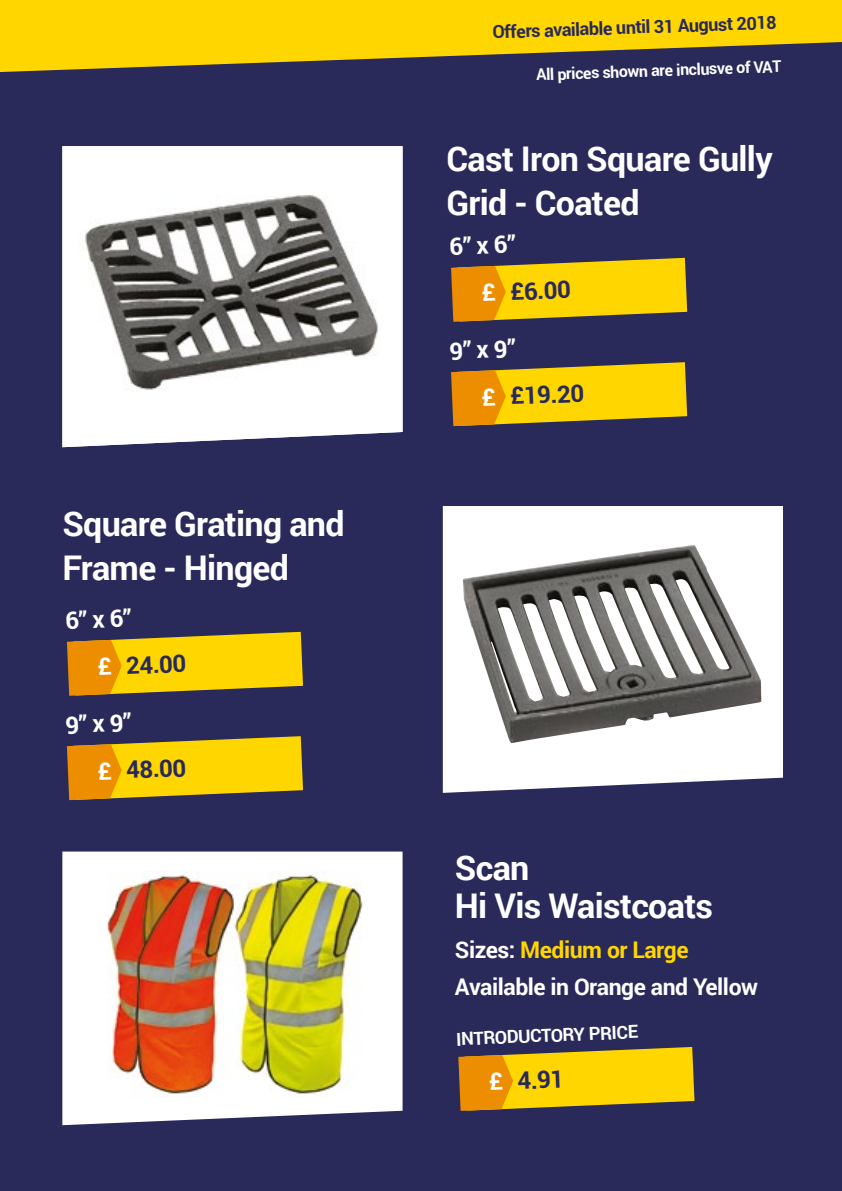
<style>
.page{position:relative;width:842px;height:1191px;background:#29295a}
.page>*{position:absolute;margin:0;border:0;box-sizing:border-box;transform-origin:0 0}
.t1{font:700 34px/44px "Roboto";letter-spacing:-.02em;color:#fff}
.t2{font:700 24px "Roboto";color:#29295a}
.t3{font:700 24px "Roboto";color:#fff}
.t4{font:700 23px "Roboto";letter-spacing:-.02em;color:#fff}
.t5{font:700 23px "Roboto";letter-spacing:-.02em;color:#ffd600}
.t6{font:700 18px "Roboto";color:#29295a}
.t7{font:700 18px "Roboto";color:#fff}
.t8{font:700 16px "Roboto";color:#fff}
.s1{color:#fff}
</style>
<div class="page">
<svg style="left:0;top:0;width:842px;height:72px;fill:#ffd600"></svg>
<img style="left:62px;top:146px;width:341px;height:301px">
<svg style="left:62px;top:851px;width:341px;height:274px;background:#e9e9ee"></svg>
<svg style="left:458px;top:1047px;width:236px;height:63px;background:#dbaf0d"></svg>
<img style="left:85px;top:871px;width:289px;height:227px">
<svg style="left:451px;top:258px;width:236px;height:64px;background:#d9ad0e"></svg>
<svg style="left:451px;top:362px;width:236px;height:64px;background:#d9ad0e"></svg>
<svg style="left:443px;top:506px;width:340px;height:287px;background:#f0f0f3"></svg>
<svg style="left:67px;top:632px;width:236px;height:64px;background:#d9ad0e"></svg>
<svg style="left:67px;top:736px;width:236px;height:64px;background:#d9ad0e"></svg>
<img style="left:463px;top:544px;width:298px;height:199px">
<p class="t1" style="left:62px;top:501px;width:284px">Square Grating and<br>Frame - Hinged</p>
<p class="t3" style="left:65px;top:603px;width:68px;rotate:-2deg">6” x 6”</p>
<p class="t2" style="left:97px;top:649px;width:90px;rotate:-2deg"><span class="s1">£</span> 24.00</p>
<p class="t3" style="left:65px;top:708px;width:68px;rotate:-2deg">9” x 9”</p>
<p class="t2" style="left:97px;top:754px;width:90px;rotate:-2deg"><span class="s1">£</span> 48.00</p>
<p class="t6" style="left:492px;top:19px;width:286px;rotate:-2deg">Offers available until 31 August 2018</p>
<p class="t8" style="left:536px;top:63px;width:247px;rotate:-2deg">All prices shown are inclusve of VAT</p>
<p class="t1" style="left:446px;top:135px;width:328px">Cast Iron Square Gully<br>Grid - Coated</p>
<p class="t3" style="left:449px;top:230px;width:68px;rotate:-2deg">6” x 6”</p>
<p class="t2" style="left:481px;top:275px;width:91px;rotate:-2deg"><span class="s1">£</span> £6.00</p>
<p class="t3" style="left:449px;top:334px;width:68px;rotate:-2deg">9” x 9”</p>
<p class="t2" style="left:481px;top:380px;width:104px;rotate:-2deg"><span class="s1">£</span> £19.20</p>
<p class="t1" style="left:455px;top:847px;width:260px;line-height:38px">Scan<br>Hi Vis Waistcoats</p>
<p class="t5" style="left:455px;top:933px;width:235px"><span class="s1">Sizes:</span> Medium or Large</p>
<p class="t4" style="left:455px;top:970px;width:305px">Available in Orange and Yellow</p>
<p class="t7" style="left:456px;top:1026px;width:183px;rotate:-2deg">INTRODUCTORY PRICE</p>
<p class="t2" style="left:488px;top:1064px;width:77px;rotate:-2deg"><span class="s1">£</span> 4.91</p>
</div>
